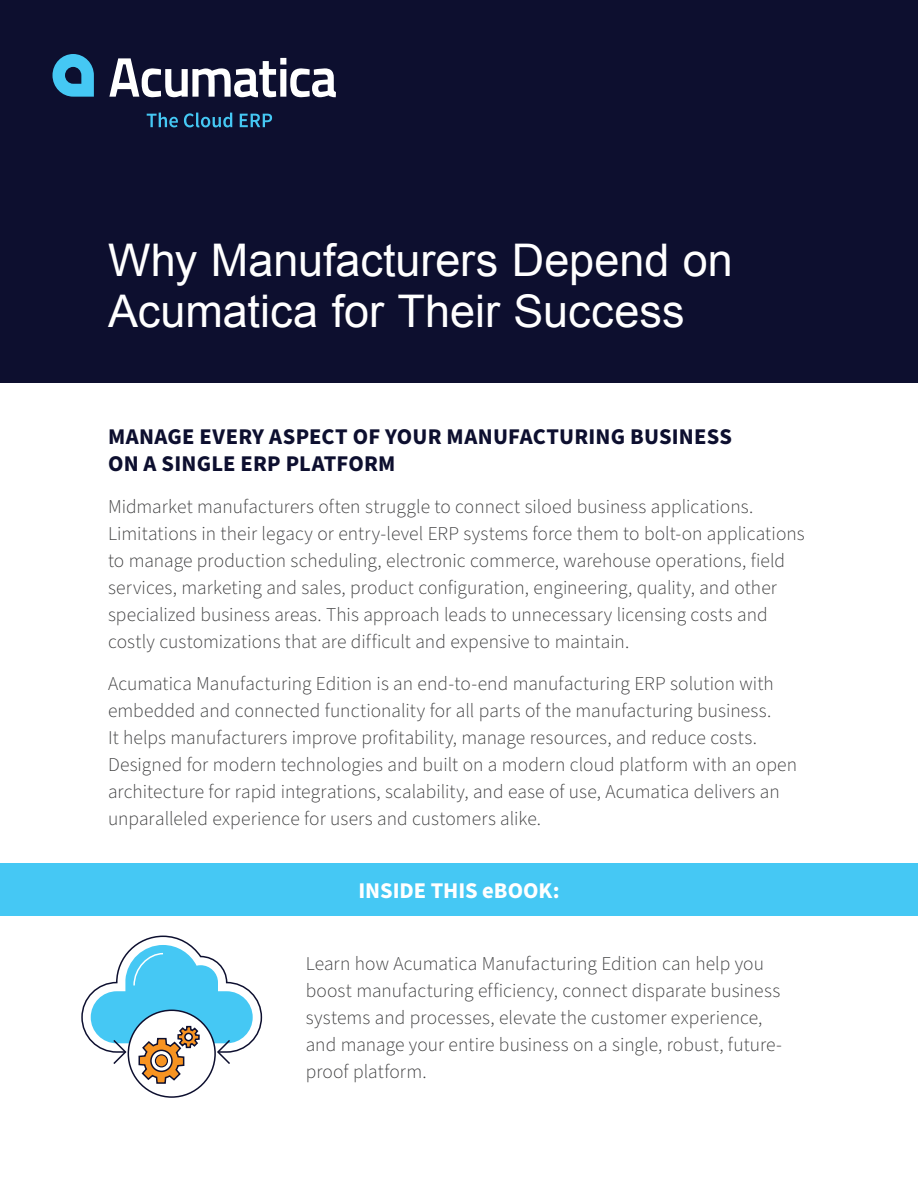
<style>
.page{position:relative;width:918px;height:1188px;background:#fff}
.page>*{position:absolute;margin:0;border:0;box-sizing:border-box;transform-origin:0 0}
.t1{font:45px "Arial";color:#fff}
.Subhead_1{font:700 22.5px/27px "Source Sans Pro";letter-spacing:.01em;color:#0d0f2f}
.t2{font:700 22.5px "Source Sans Pro";color:#fff}
.Body_Copy{font:300 19.5px/27px "Source Sans Pro";letter-spacing:.005em;color:#3e3e3f}
</style>
<div class="page">
<div style="left:0;top:0;width:918px;height:382px;background:#0d0f2f"></div>
<svg style="left:52px;top:54px;width:42px;height:43px"></svg>
<svg style="left:109px;top:58px;width:227px;height:39px"></svg>
<svg style="left:147px;top:113px;width:31px;height:14px"></svg>
<svg style="left:184px;top:113px;width:48px;height:14px"></svg>
<svg style="left:240px;top:114px;width:32px;height:13px"></svg>
<div style="left:0;top:863px;width:918px;height:53px;background:#45c8f4"></div>
<svg style="left:81px;top:936px;width:181px;height:149px"></svg>
<div style="left:128px;top:1010px;width:88px;height:88px;border:2px solid #0d0f2f;border-radius:50%"></div>
<p class="t1" style="left:108px;top:230px;width:626px">Why Manufacturers Depend on</p>
<p class="t1" style="left:108px;top:281px;width:578px">Acumatica for Their Success</p>
<p class="Subhead_1" style="left:108px;top:423px;width:626px">MANAGE EVERY ASPECT OF YOUR MANUFACTURING BUSINESS<br>ON A SINGLE ERP PLATFORM</p>
<p class="Body_Copy" style="left:108px;top:493px;width:698px">Midmarket manufacturers often struggle to connect siloed business applications.<br>Limitations in their legacy or entry-level ERP systems force them to bolt-on applications to manage production scheduling, electronic commerce, warehouse operations, field services, marketing and sales, product configuration, engineering, quality, and other specialized business areas. This approach leads to unnecessary licensing costs and costly customizations that are difficult and expensive to maintain.</p>
<p class="Body_Copy" style="left:108px;top:670px;width:691px">Acumatica Manufacturing Edition is an end-to-end manufacturing ERP solution with embedded and connected functionality for all parts of the manufacturing business.<br>It helps manufacturers improve profitability, manage resources, and reduce costs.<br>Designed for modern technologies and built on a modern cloud platform with an open architecture for rapid integrations, scalability, and ease of use, Acumatica delivers an unparalleled experience for users and customers alike.</p>
<p class="t2" style="left:358px;top:875px;width:203px">INSIDE THIS eBOOK:</p>
<p class="Body_Copy" style="left:306px;top:950px;width:478px">Learn how Acumatica Manufacturing Edition can help you boost manufacturing efficiency, connect disparate business systems and processes, elevate the customer experience, and manage your entire business on a single, robust, future&shy;proof platform.</p>
</div>
